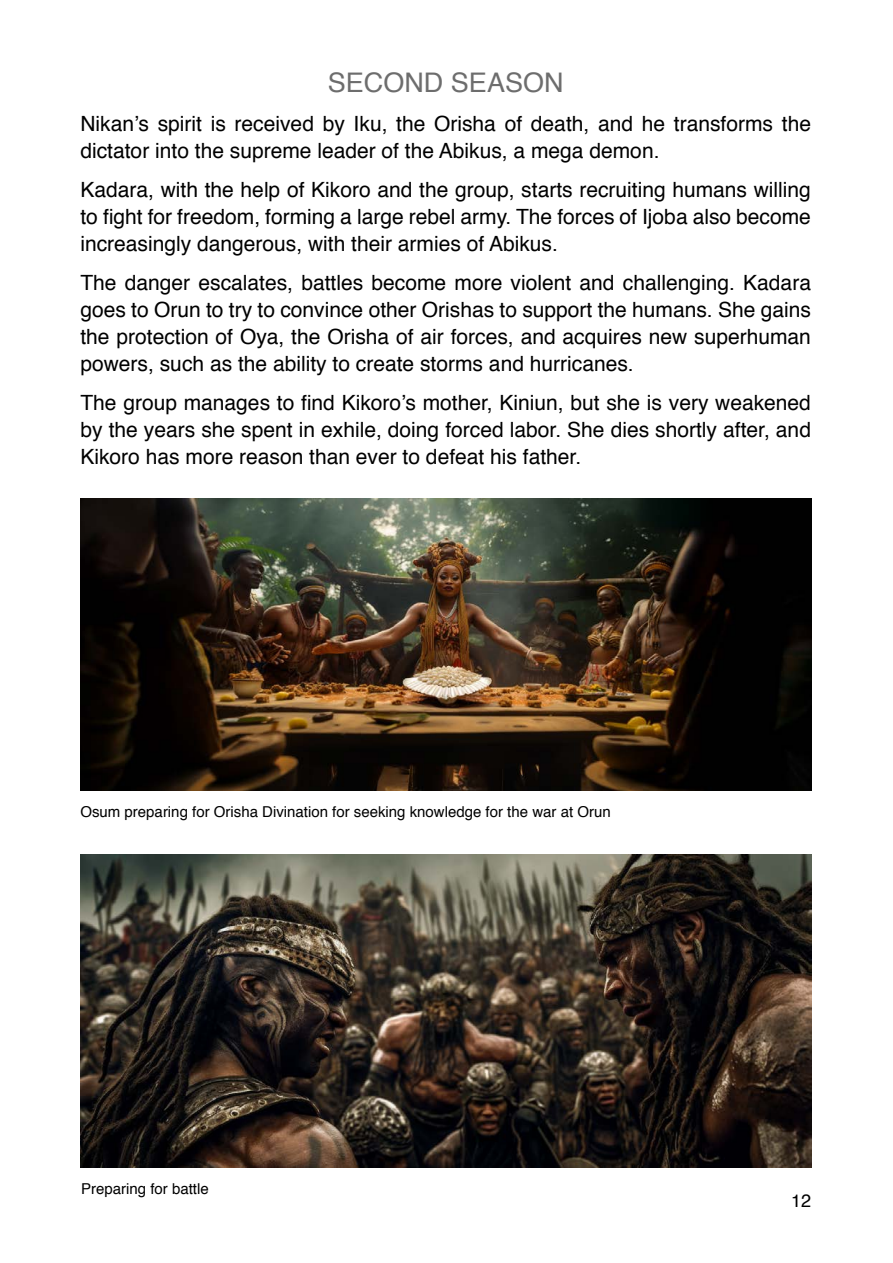
<style>
.page{position:relative;width:893px;height:1263px;background:#fff}
.page>*{position:absolute;margin:0;border:0;box-sizing:border-box;transform-origin:0 0}
.t1{font:27px "Helvetica";color:#6d6d6d}
.t2{font:21px/27px "Helvetica";color:#000;text-align:justify}
.t3{font:18px "Helvetica";color:#000}
.t4{font:15px "Helvetica";color:#000}
</style>
<div class="page">
<img style="left:80px;top:498px;width:731px;height:292px">
<img style="left:80px;top:854px;width:731px;height:313px">
<p class="t1" style="left:328px;top:62px;width:237px">SECOND SEASON</p>
<p class="t2" style="left:80px;top:111px;width:732px">Nikan’s spirit is received by Iku, the Orisha of death, and he transforms the dictator into the supreme leader of the Abikus, a mega demon.</p>
<p class="t2" style="left:80px;top:177px;width:732px">Kadara, with the help of Kikoro and the group, starts recruiting humans willing to fight for freedom, forming a large rebel army. The forces of Ijoba also become increasingly dangerous, with their armies of Abikus.</p>
<p class="t2" style="left:80px;top:270px;width:732px">The danger escalates, battles become more violent and challenging. Kadara goes to Orun to try to convince other Orishas to support the humans. She gains the protection of Oya, the Orisha of air forces, and acquires new superhuman powers, such as the ability to create storms and hurricanes.</p>
<p class="t2" style="left:80px;top:390px;width:732px">The group manages to find Kikoro’s mother, Kiniun, but she is very weakened by the years she spent in exhile, doing forced labor. She dies shortly after, and Kikoro has more reason than ever to defeat his father.</p>
<p class="t4" style="left:80px;top:800px;width:532px">Osum preparing for Orisha Divination for seeking knowledge for the war at Orun</p>
<p class="t4" style="left:81px;top:1177px;width:129px">Preparing for battle</p>
<p class="t3" style="left:791px;top:1186px;width:22px">12</p>
</div>
